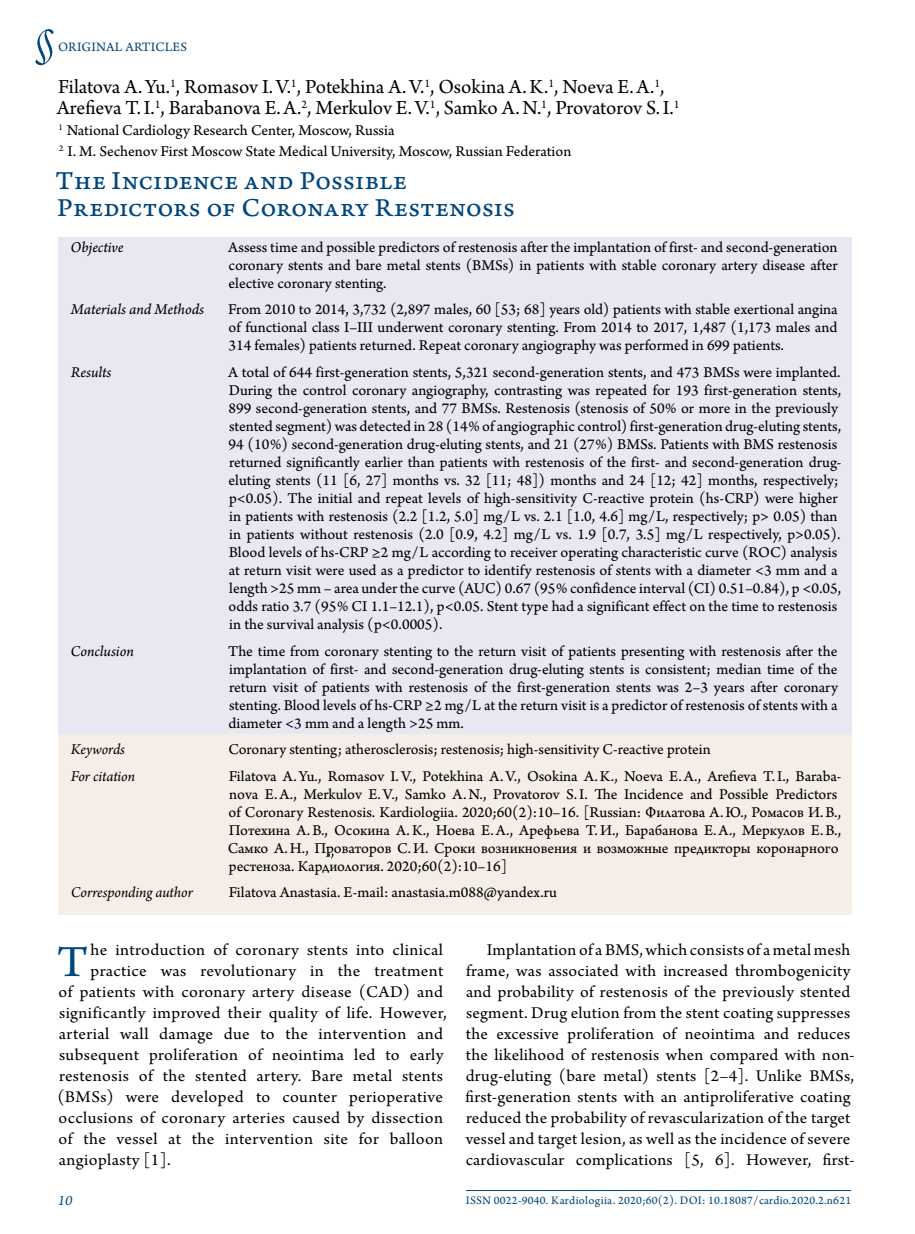
<style>
.page{position:relative;width:915px;height:1234px;background:#fff}
.page>*{position:absolute;margin:0;border:0;box-sizing:border-box;transform-origin:0 0}
.t1{font:54px "Arno Pro Light Italic Display";color:#00477e}
.t2{font:46.8px "Arno Pro";color:#00477e;scale:1.04 1}
.t3{font:27px/27px "Arno Pro Caption";color:#00477e}
.t4{font:21px/21px "Arno Pro";letter-spacing:-.005em;color:#000}
.t5{font:17.25px/21px "Arno Pro";letter-spacing:.015em;color:#000}
.t6{font:17.25px "Arno Pro";letter-spacing:.015em;color:#000;scale:1.04 1}
.t7{font:15.75px/18px "Arno Pro Sm Text";letter-spacing:-.005em;color:#000}
.t8{font:15.75px "Arno Pro Italic Sm Text";letter-spacing:-.005em;color:#000}
.t9{font:italic 15.75px "Arno Pro";letter-spacing:-.005em;color:#000}
.t10{font:15px "Arno Pro Italic Sm Text";color:#00477e}
.t11{font:13.5px "Arno Pro Sm Text";letter-spacing:.01em;color:#00477e}
.t12{font:12px "Arno Pro Sm Text";letter-spacing:.015em;color:#00477e}
</style>
<div class="page">
<hr style="left:466px;top:1189px;width:384px;height:1px;background:#00477e">
<div style="left:58px;top:237px;width:792px;height:68px;background:#e7e8f2"></div>
<div style="left:58px;top:299px;width:792px;height:69px;background:#e7e8f2"></div>
<div style="left:58px;top:362px;width:792px;height:284px;background:#e7e8f2"></div>
<div style="left:58px;top:640px;width:792px;height:105px;background:#e7e8f2"></div>
<div style="left:58px;top:734px;width:792px;height:37px;background:#f4eee7"></div>
<div style="left:58px;top:765px;width:792px;height:123px;background:#f4eee7"></div>
<div style="left:58px;top:882px;width:792px;height:32px;background:#f4eee7"></div>
<svg style="left:328px;top:853px;width:5px;height:5px"></svg>
<h1 class="t1" style="left:35px;top:12px;width:22px">§</h1>
<p class="t11" style="left:58px;top:39px;width:130px">ORIGINAL ARTICLES</p>
<h3 class="t4" style="left:57px;top:77px;width:624px">Filatova A.Yu.<sup>1</sup>, Romasov I.V.<sup>1</sup>, Potekhina A.V.<sup>1</sup>, Osokina A.K.<sup>1</sup>, Noeva E.A.<sup>1</sup>,<br>Arefieva T.I.<sup>1</sup>, Barabanova E.A.<sup>2</sup>, Merkulov E.V.<sup>1</sup>, Samko A.N.<sup>1</sup>, Provatorov S.I.<sup>1</sup></h3>
<p class="t7" style="left:58px;top:121px;width:514px;line-height:21px"><sup>1</sup> National Cardiology Research Center, Moscow, Russia<br><sup>2</sup> I. M. Sechenov First Moscow State Medical University, Moscow, Russian Federation</p>
<h3 class="t3" style="left:56px;top:168px;width:461px">The Incidence and Possible<br>Predictors of Coronary Restenosis</h3>
<p class="t8" style="left:70px;top:238px;width:54px">Objective</p>
<p class="t7" style="left:228px;top:239px;width:611px;text-align:justify">Assess time and possible predictors of restenosis after the implantation of first- and second-generation coronary stents and bare metal stents (BMSs) in patients with stable coronary artery disease after elective coronary stenting.</p>
<p class="t8" style="left:71px;top:300px;width:135px">Materials and Methods</p>
<p class="t7" style="left:228px;top:301px;width:610px;text-align:justify">From 2010 to 2014, 3,732 (2,897 males, 60 [53; 68] years old) patients with stable exertional angina of functional class I–III underwent coronary stenting. From 2014 to 2017, 1,487 (1,173 males and 314 females) patients returned. Repeat coronary angiography was performed in 699 patients.</p>
<p class="t8" style="left:71px;top:363px;width:42px">Results</p>
<p class="t7" style="left:228px;top:364px;width:614px">A total of 644 first-generation stents, 5,321 second-generation stents, and 473 BMSs were implanted.<br>During the control coronary angiography, contrasting was repeated for 193 first-generation stents, 899 second-generation stents, and 77 BMSs. Restenosis (stenosis of 50% or more in the previously stented segment) was detected in 28 (14% of angiographic control) first-generation drug-eluting stents, 94 (10%) second-generation drug-eluting stents, and 21 (27%) BMSs. Patients with BMS restenosis returned significantly earlier than patients with restenosis of the first- and second-generation drug&shy;eluting stents (11 [6, 27] months vs. 32 [11; 48]) months and 24 [12; 42] months, respectively; p&lt;0.05). The initial and repeat levels of high-sensitivity C-reactive protein (hs-CRP) were higher in patients with restenosis (2.2 [1.2, 5.0] mg/L vs. 2.1 [1.0, 4.6] mg/L, respectively; p&gt; 0.05) than in patients without restenosis (2.0 [0.9, 4.2] mg/L vs. 1.9 [0.7, 3.5] mg/L respectively, p&gt;0.05).<br>Blood levels of hs-CRP ≥2 mg/L according to receiver operating characteristic curve (ROC) analysis at return visit were used as a predictor to identify restenosis of stents with a diameter &lt;3 mm and a length &gt;25 mm – area under the curve (AUC) 0.67 (95% confidence interval (CI) 0.51–0.84), p &lt;0.05, odds ratio 3.7 (95% CI 1.1–12.1), p&lt;0.05. Stent type had a significant effect on the time to restenosis in the survival analysis (p&lt;0.0005).</p>
<p class="t8" style="left:70px;top:641px;width:65px">Conclusion</p>
<p class="t7" style="left:228px;top:642px;width:611px;text-align:justify">The time from coronary stenting to the return visit of patients presenting with restenosis after the implantation of first- and second-generation drug-eluting stents is consistent; median time of the return visit of patients with restenosis of the first-generation stents was 2–3 years after coronary stenting. Blood levels of hs-CRP ≥2 mg/L at the return visit is a predictor of restenosis of stents with a diameter &lt;3 mm and a length &gt;25 mm.</p>
<p class="t9" style="left:71px;top:740px;width:56px">Keywords</p>
<p class="t7" style="left:228px;top:741px;width:483px">Coronary stenting; atherosclerosis; restenosis; high-sensitivity C-reactive protein</p>
<p class="t9" style="left:71px;top:766px;width:66px">For citation</p>
<p class="t7" style="left:227px;top:767px;width:614px">Filatova A.Yu., Romasov I.V., Potekhina A.V., Osokina A.K., Noeva E.A., Arefieva T.I., Baraba&shy;nova E.A., Merkulov E.V., Samko A.N., Provatorov S.I. The Incidence and Possible Predictors of Coronary Restenosis. Kardiologiia. 2020;60(2):10–16. [Russian: Филатова А.Ю., Ромасов И.В., Потехина А.В., Осокина А.К., Ноева Е.А., Арефьева Т.И., Барабанова Е.А., Меркулов Е.В., Самко А.Н., Проваторов С.И. Сроки возникновения и возможные предикторы коронарного рестеноза. Кардиология. 2020;60(2):10–16]</p>
<p class="t9" style="left:71px;top:883px;width:124px">Corresponding author</p>
<p class="t7" style="left:228px;top:884px;width:330px">Filatova Anastasia. Е-mail: anastasia.m088@yandex.ru</p>
<h2 class="t2" style="left:57px;top:934px;width:31px">T</h2>
<p class="t6" style="left:90px;top:939px;width:340px">he introduction of coronary stents into clinical</p>
<p class="t6" style="left:90px;top:960px;width:340px">practice was revolutionary in the treatment</p>
<p class="t6" style="left:59px;top:981px;width:371px">of patients with coronary artery disease (CAD) and</p>
<p class="t6" style="left:59px;top:1002px;width:374px">significantly improved their quality of life. However,</p>
<p class="t6" style="left:59px;top:1023px;width:371px">arterial wall damage due to the intervention and</p>
<p class="t6" style="left:59px;top:1044px;width:371px">subsequent proliferation of neointima led to early</p>
<p class="t6" style="left:59px;top:1065px;width:370px">restenosis of the stented artery. Bare metal stents</p>
<p class="t6" style="left:58px;top:1086px;width:372px">(BMSs) were developed to counter perioperative</p>
<p class="t6" style="left:59px;top:1107px;width:371px">occlusions of coronary arteries caused by dissection</p>
<p class="t6" style="left:59px;top:1128px;width:371px">of the vessel at the intervention site for balloon</p>
<p class="t6" style="left:59px;top:1149px;width:109px">angioplasty [1].</p>
<p class="t5" style="left:465px;top:939px;width:390px;text-indent:21px">Implantation of a BMS, which consists of a metal mesh frame, was associated with increased thrombogenicity and probability of restenosis of the previously stented segment. Drug elution from the stent coating suppresses the excessive proliferation of neointima and reduces the likelihood of restenosis when compared with non&shy;drug-eluting (bare metal) stents [2–4]. Unlike BMSs, first-generation stents with an antiproliferative coating reduced the probability of revascularization of the target vessel and target lesion, as well as the incidence of severe cardiovascular complications [5, 6]. However, first-</p>
<p class="t10" style="left:58px;top:1190px;width:16px">10</p>
<p class="t12" style="left:465px;top:1192px;width:387px">ISSN 0022-9040. Kardiologiia. 2020;60(2). DOI: 10.18087/cardio.2020.2.n621</p>
</div>
